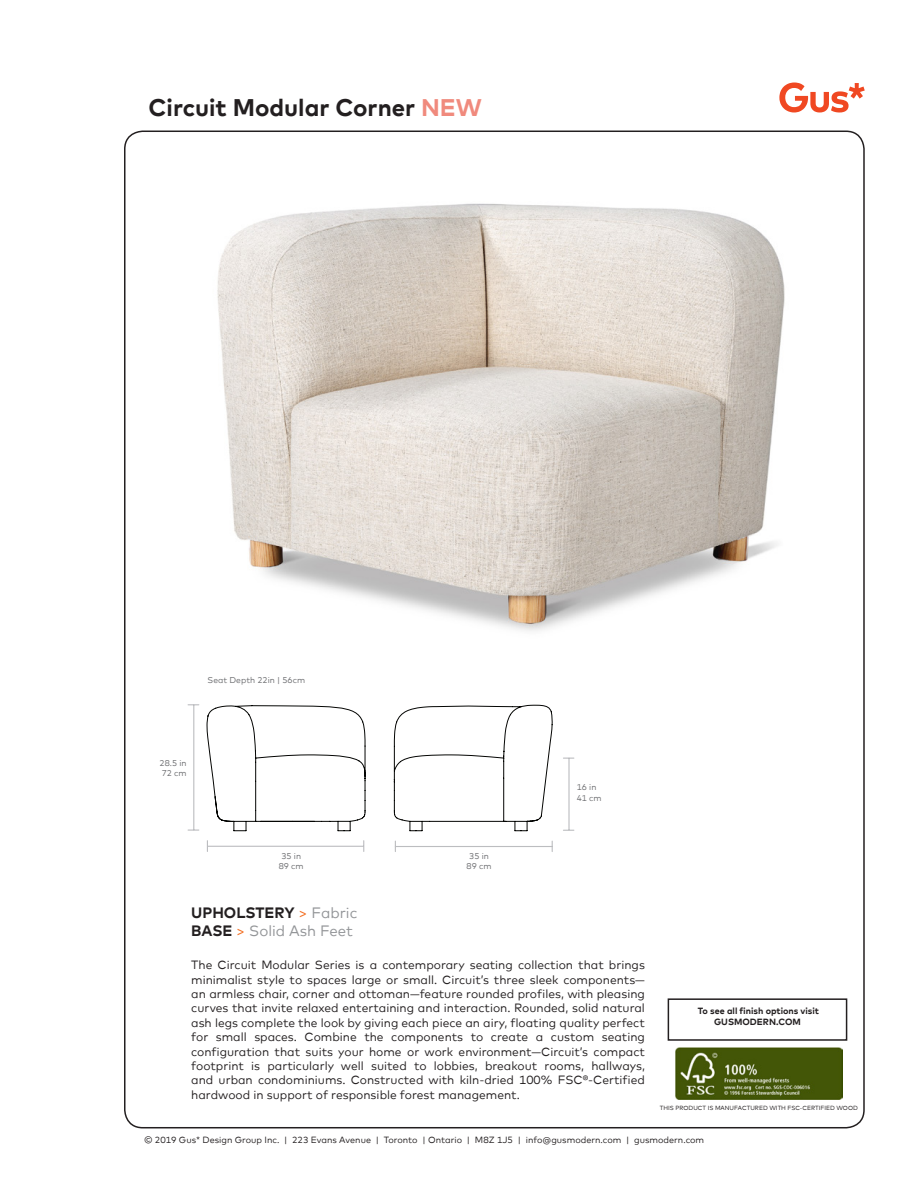
<style>
.page{position:relative;width:918px;height:1188px;background:#fff}
.page>*{position:absolute;margin:0;border:0;box-sizing:border-box;transform-origin:0 0}
.Product_Name_Headlin{font:700 24px "Mark";color:#231f20}
.Product_Name_Headlin-2{font:700 15px "Mark";color:#231f20}
.Product_Name_Headlin-3{font:15px "Mark";color:#939598}
.Product_Description{font:12px/14.4px "Mark";color:#231f20;text-align:justify}
.t1{font:9px "Mark";color:#231f20}
.Product_Name_Headlin-4{font:700 9px/10.8px "Mark";color:#231f20;text-align:center}
.t2{font:8.55px/10.2px "Mark";color:#6c6d70}
.Product_Name_Headlin-5{font:6px "Mark";color:#231f20}
.s1{color:#f08a7d}
.s2{font-weight:400;color:#f36e21}
.s3{font-weight:400;color:#939598}
.s4{font-weight:700;color:#231f20}
.s5{color:#f36e21}
</style>
<div class="page">
<svg style="left:779px;top:83px;width:86px;height:30px"></svg>
<img style="left:217px;top:203px;width:568px;height:428px">
<div style="left:668px;top:998px;width:179px;height:43px;border:2px solid #231f20"></div>
<img style="left:676px;top:1048px;width:167px;height:52px">
<svg style="left:206px;top:704px;width:347px;height:127px"></svg>
<hr style="left:208px;top:846px;width:155px;height:1px;background:#bcbdc0">
<hr style="left:193px;top:705px;width:1px;height:125px;background:#bcbdc0">
<hr style="left:395px;top:846px;width:157px;height:1px;background:#bcbdc0">
<hr style="left:568px;top:758px;width:2px;height:72px;background:#bcbdc0">
<p class="Product_Name_Headlin" style="left:148px;top:92px;width:335px">Circuit Modular Corner <span class="s1">NEW</span></p>
<p class="t2" style="left:208px;top:675px;width:99px">Seat Depth 22in | 56cm</p>
<p class="t2" style="left:160px;top:758px;width:28px">28.5 in<br>72 cm</p>
<p class="t2" style="left:577px;top:782px;width:26px">16 in<br>41 cm</p>
<p class="t2" style="left:279px;top:851px;width:26px;text-align:center">35 in<br>89 cm</p>
<p class="t2" style="left:467px;top:851px;width:26px;text-align:center">35 in<br>89 cm</p>
<p class="Product_Name_Headlin-2" style="left:191px;top:903px;width:168px">UPHOLSTERY <span class="s2">&gt;</span> <span class="s3">Fabric</span></p>
<p class="Product_Name_Headlin-3" style="left:191px;top:921px;width:163px"><span class="s4">BASE</span> <span class="s5">&gt;</span> Solid Ash Feet</p>
<p class="Product_Description" style="left:191px;top:958px;width:455px">The Circuit Modular Series is a contemporary seating collection that brings minimalist style to spaces large or small. Circuit’s three sleek components— an armless chair, corner and ottoman—feature rounded profiles, with pleasing curves that invite relaxed entertaining and interaction. Rounded, solid natural ash legs complete the look by giving each piece an airy, floating quality perfect for small spaces. Combine the components to create a custom seating configuration that suits your home or work environment—Circuit’s compact footprint is particularly well suited to lobbies, breakout rooms, hallways, and urban condominiums. Constructed with kiln-dried 100% FSC®-Certified hardwood in support of responsible forest management.</p>
<p class="Product_Name_Headlin-4" style="left:698px;top:1005px;width:123px">To see all finish options visit<br>GUSMODERN.COM</p>
<p class="Product_Name_Headlin-5" style="left:660px;top:1105px;width:200px">THIS PRODUCT IS MANUFACTURED WITH FSC-CERTIFIED WOOD</p>
<p class="t1" style="left:144px;top:1134px;width:562px">© 2019 Gus* Design Group Inc. | 223 Evans Avenue | Toronto | Ontario | M8Z 1J5 | info@gusmodern.com | gusmodern.com</p>
</div>
